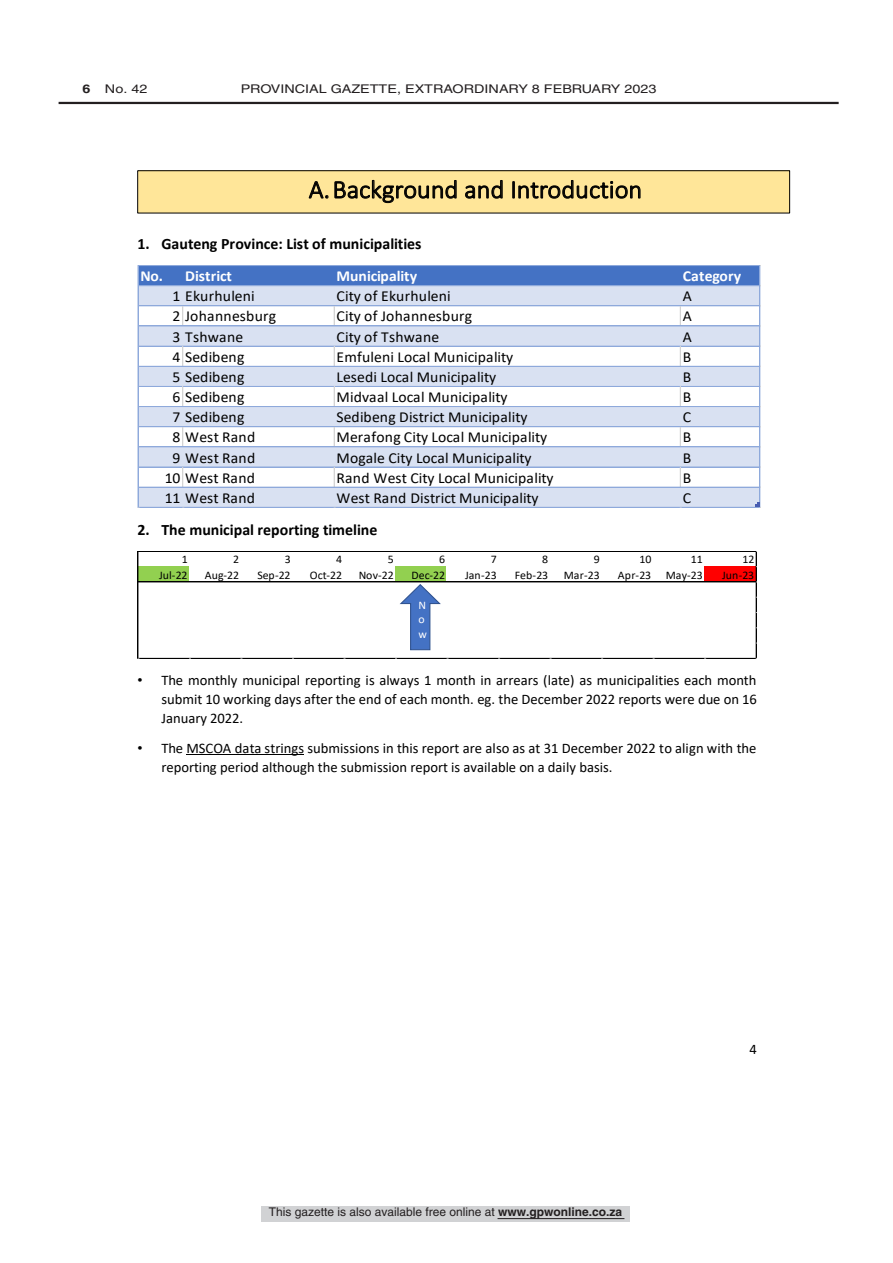
<style>
.page{position:relative;width:893px;height:1263px;background:#fff}
.page>*{position:absolute;margin:0;border:0;box-sizing:border-box;transform-origin:0 0}
.t1{font:300 25.8px "Calibri";color:#000}
.t2{font:700 15.9px "Calibri";color:#000}
.t3{font:15.3px "Calibri";letter-spacing:.01em;color:#000}
.t4{font:700 15.3px "Calibri";letter-spacing:.005em;color:#fff}
.t5{font:14.55px/19px "Calibri";color:#000;text-align:justify}
.t6{font:12px "Helvetica LT Std";color:#231f20}
.t7{font:12px "Helvetica LT Std";color:#231f20;scale:1.2 1}
.t8{font:11.55px "Calibri";color:#000}
.t9{font:11.55px/14.2px "Calibri";color:#fff}
.s1{font-weight:700}
.s2{font-family:"Arial"}
</style>
<div class="page">
<div style="left:261px;top:1206px;width:369px;height:16px;background:#d1d2d4"></div>
<hr style="left:498px;top:1218px;width:126px;height:1px;background:#231f20">
<hr style="left:59px;top:102px;width:780px;height:2px;background:#231f20">
<hr style="left:186px;top:754px;width:118px;height:1px;background:#000">
<div style="left:138px;top:266px;width:622px;height:20px;background:#4472c4"></div>
<div style="left:138px;top:285px;width:622px;height:21px;background:#d9e1f2"></div>
<div style="left:138px;top:326px;width:622px;height:20px;background:#d9e1f2"></div>
<div style="left:138px;top:366px;width:622px;height:21px;background:#d9e1f2"></div>
<div style="left:138px;top:406px;width:622px;height:21px;background:#d9e1f2"></div>
<div style="left:138px;top:446px;width:622px;height:21px;background:#d9e1f2"></div>
<div style="left:138px;top:487px;width:622px;height:21px;background:#d9e1f2"></div>
<hr style="left:138px;top:265px;width:622px;height:1px;background:#8ea9db">
<hr style="left:138px;top:285px;width:622px;height:1px;background:#8ea9db">
<hr style="left:138px;top:305px;width:622px;height:1px;background:#8ea9db">
<svg style="left:182px;top:306px;width:1px;height:20px"></svg>
<svg style="left:334px;top:306px;width:1px;height:20px"></svg>
<svg style="left:680px;top:306px;width:1px;height:20px"></svg>
<hr style="left:138px;top:326px;width:622px;height:1px;background:#8ea9db">
<hr style="left:138px;top:346px;width:622px;height:1px;background:#8ea9db">
<svg style="left:182px;top:346px;width:1px;height:20px"></svg>
<svg style="left:334px;top:346px;width:1px;height:20px"></svg>
<svg style="left:680px;top:346px;width:1px;height:20px"></svg>
<hr style="left:138px;top:366px;width:622px;height:1px;background:#8ea9db">
<hr style="left:138px;top:386px;width:622px;height:1px;background:#8ea9db">
<svg style="left:182px;top:387px;width:1px;height:19px"></svg>
<svg style="left:334px;top:387px;width:1px;height:19px"></svg>
<svg style="left:680px;top:387px;width:1px;height:19px"></svg>
<hr style="left:138px;top:406px;width:622px;height:1px;background:#8ea9db">
<hr style="left:138px;top:426px;width:622px;height:1px;background:#8ea9db">
<svg style="left:182px;top:427px;width:1px;height:19px"></svg>
<svg style="left:334px;top:427px;width:1px;height:19px"></svg>
<svg style="left:680px;top:427px;width:1px;height:19px"></svg>
<hr style="left:138px;top:446px;width:622px;height:1px;background:#8ea9db">
<hr style="left:138px;top:467px;width:622px;height:1px;background:#8ea9db">
<svg style="left:182px;top:467px;width:1px;height:20px"></svg>
<svg style="left:334px;top:467px;width:1px;height:20px"></svg>
<svg style="left:680px;top:467px;width:1px;height:20px"></svg>
<hr style="left:138px;top:487px;width:622px;height:1px;background:#8ea9db">
<hr style="left:138px;top:265px;width:1px;height:243px;background:#8ea9db">
<hr style="left:138px;top:507px;width:622px;height:1px;background:#8ea9db">
<hr style="left:759px;top:266px;width:1px;height:242px;background:#8ea9db">
<svg style="left:755px;top:503px;width:6px;height:5px"></svg>
<div style="left:138px;top:566px;width:52px;height:16px;background:#92d050"></div>
<div style="left:189px;top:566px;width:207px;height:16px;background:#fff"></div>
<div style="left:395px;top:566px;width:52px;height:16px;background:#92d050"></div>
<div style="left:704px;top:566px;width:52px;height:16px;background:#f00"></div>
<hr style="left:138px;top:551px;width:618px;height:1px;background:#000">
<hr style="left:138px;top:582px;width:618px;height:1px;background:#000">
<hr style="left:138px;top:551px;width:1px;height:108px;background:#000">
<hr style="left:138px;top:658px;width:618px;height:1px;background:#000">
<hr style="left:756px;top:552px;width:1px;height:107px;background:#000">
<svg style="left:400px;top:584px;width:41px;height:66px"></svg>
<div style="left:138px;top:171px;width:652px;height:42px;background:#ffe699"></div>
<div style="left:137px;top:170px;width:653px;height:44px;border:1px solid #000"></div>
<p class="t7" style="left:83px;top:82px;width:56px"><span class="s1">6</span> No. 42</p>
<p class="t7" style="left:241px;top:82px;width:348px">Provincial Gazette, Extraordinary 8 February 2023</p>
<p class="t1" style="left:309px;top:173px;width:335px">A.Background and Introduction</p>
<p class="t2" style="left:138px;top:232px;width:285px">1. Gauteng Province: List of municipalities</p>
<p class="t4" style="left:141px;top:265px;width:93px">No. District</p>
<p class="t4" style="left:337px;top:265px;width:82px">Municipality</p>
<p class="t4" style="left:683px;top:265px;width:60px">Category</p>
<p class="t3" style="left:172px;top:286px;width:84px">1 Ekurhuleni</p>
<p class="t3" style="left:337px;top:286px;width:116px">City of Ekurhuleni</p>
<p class="t3" style="left:683px;top:286px;width:11px">A</p>
<p class="t3" style="left:172px;top:306px;width:105px">2 Johannesburg</p>
<p class="t3" style="left:337px;top:306px;width:137px">City of Johannesburg</p>
<p class="t3" style="left:683px;top:306px;width:11px">A</p>
<p class="t3" style="left:172px;top:326px;width:72px">3 Tshwane</p>
<p class="t3" style="left:337px;top:326px;width:104px">City of Tshwane</p>
<p class="t3" style="left:683px;top:326px;width:11px">A</p>
<p class="t3" style="left:172px;top:346px;width:73px">4 Sedibeng</p>
<p class="t3" style="left:337px;top:346px;width:178px">Emfuleni Local Municipality</p>
<p class="t3" style="left:683px;top:346px;width:10px">B</p>
<p class="t3" style="left:172px;top:366px;width:73px">5 Sedibeng</p>
<p class="t3" style="left:337px;top:366px;width:161px">Lesedi Local Municipality</p>
<p class="t3" style="left:683px;top:366px;width:10px">B</p>
<p class="t3" style="left:172px;top:386px;width:73px">6 Sedibeng</p>
<p class="t3" style="left:337px;top:386px;width:172px">Midvaal Local Municipality</p>
<p class="t3" style="left:683px;top:386px;width:10px">B</p>
<p class="t3" style="left:172px;top:406px;width:73px">7 Sedibeng</p>
<p class="t3" style="left:337px;top:406px;width:192px">Sedibeng District Municipality</p>
<p class="t3" style="left:683px;top:406px;width:10px">C</p>
<p class="t3" style="left:172px;top:427px;width:84px">8 West Rand</p>
<p class="t3" style="left:337px;top:427px;width:212px">Merafong City Local Municipality</p>
<p class="t3" style="left:683px;top:427px;width:10px">B</p>
<p class="t3" style="left:172px;top:447px;width:84px">9 West Rand</p>
<p class="t3" style="left:337px;top:447px;width:197px">Mogale City Local Municipality</p>
<p class="t3" style="left:683px;top:447px;width:10px">B</p>
<p class="t3" style="left:165px;top:467px;width:92px">10 West Rand</p>
<p class="t3" style="left:337px;top:467px;width:218px">Rand West City Local Municipality</p>
<p class="t3" style="left:683px;top:467px;width:10px">B</p>
<p class="t3" style="left:165px;top:487px;width:92px">11 West Rand</p>
<p class="t3" style="left:337px;top:487px;width:204px">West Rand District Municipality</p>
<p class="t3" style="left:683px;top:487px;width:10px">C</p>
<p class="t2" style="left:138px;top:518px;width:241px">2. The municipal reporting timeline</p>
<p class="t8" style="left:182px;top:551px;width:8px">1</p>
<p class="t8" style="left:233px;top:551px;width:8px">2</p>
<p class="t8" style="left:285px;top:551px;width:8px">3</p>
<p class="t8" style="left:336px;top:551px;width:8px">4</p>
<p class="t8" style="left:388px;top:551px;width:8px">5</p>
<p class="t8" style="left:439px;top:551px;width:8px">6</p>
<p class="t8" style="left:491px;top:551px;width:8px">7</p>
<p class="t8" style="left:542px;top:551px;width:8px">8</p>
<p class="t8" style="left:594px;top:551px;width:8px">9</p>
<p class="t8" style="left:639px;top:551px;width:13px">10</p>
<p class="t8" style="left:691px;top:551px;width:13px">11</p>
<p class="t8" style="left:742px;top:551px;width:13px">12</p>
<p class="t8" style="left:159px;top:567px;width:30px">Jul-22</p>
<p class="t8" style="left:205px;top:567px;width:36px">Aug-22</p>
<p class="t8" style="left:257px;top:567px;width:35px">Sep-22</p>
<p class="t8" style="left:310px;top:567px;width:34px">Oct-22</p>
<p class="t8" style="left:359px;top:567px;width:36px">Nov-22</p>
<p class="t8" style="left:411px;top:567px;width:35px">Dec-22</p>
<p class="t8" style="left:465px;top:567px;width:33px">Jan-23</p>
<p class="t8" style="left:515px;top:567px;width:35px">Feb-23</p>
<p class="t8" style="left:564px;top:567px;width:37px">Mar-23</p>
<p class="t8" style="left:618px;top:567px;width:86px">Apr-23 May-23</p>
<p class="t8" style="left:722px;top:567px;width:34px">Jun-23</p>
<p class="t9" style="left:419px;top:598px;width:10px">N o w</p>
<p class="t5" style="left:161px;top:670px;width:597px;text-indent:-24px"><span class="s2">•</span> The monthly municipal reporting is always 1 month in arrears (late) as municipalities each month submit 10 working days after the end of each month. eg. the December 2022 reports were due on 16<br>January 2022.</p>
<p class="t5" style="left:161px;top:738px;width:596px;text-indent:-24px"><span class="s2">•</span> The MSCOA data strings submissions in this report are also as at 31 December 2022 to align with the reporting period although the submission report is available on a daily basis.</p>
<p class="t6" style="left:269px;top:1204px;width:355px">This gazette is also available free online at <span class="s1">www.gpwonline.co.za</span></p>
<p class="t5" style="left:749px;top:1039px;width:9px">4</p>
</div>
